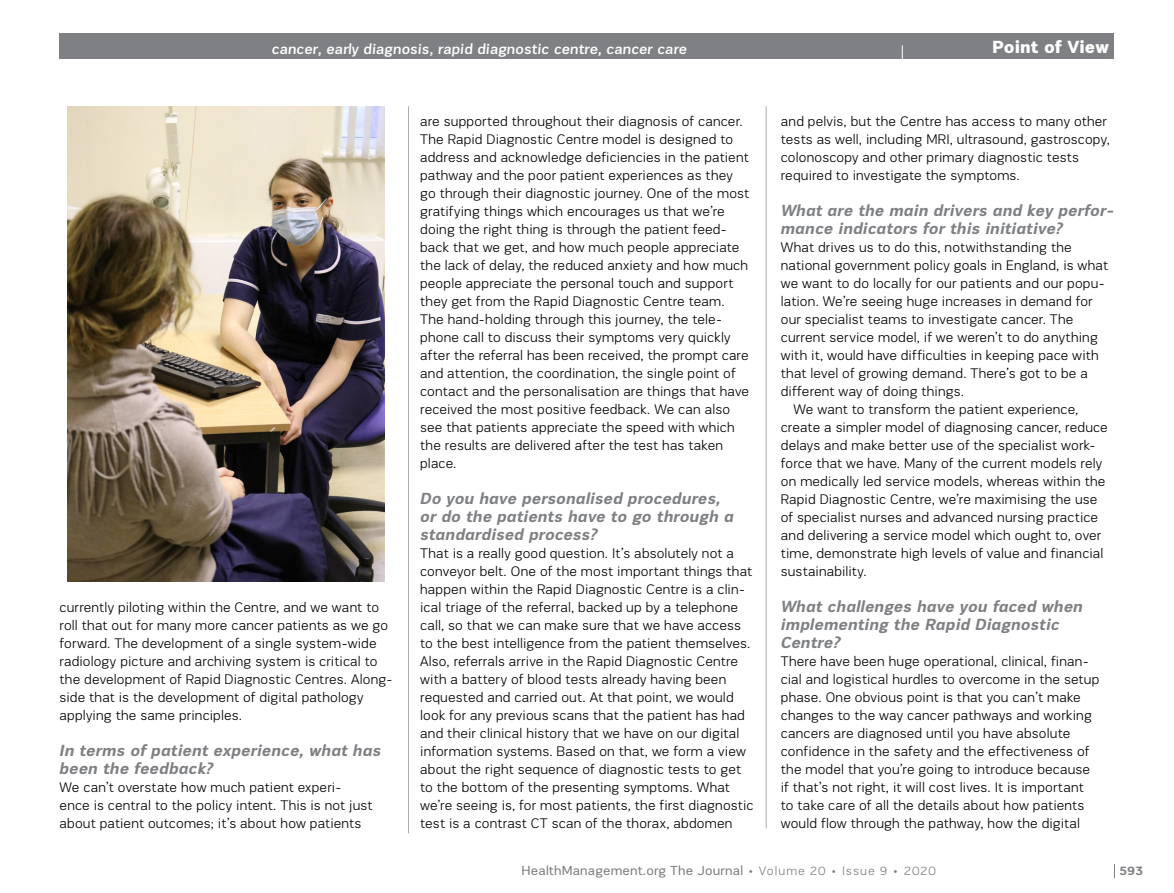
<style>
.page{position:relative;width:1174px;height:893px;background:#fff}
.page>*{position:absolute;margin:0;border:0;box-sizing:border-box;transform-origin:0 0}
.t1{font:900 18px "PRC Fidelity";color:#fff}
.t2{font:italic 700 16.5px/18px "PRC Fidelity";letter-spacing:.01em;color:#7e8083}
.t3{font:500 15px "PRC Fidelity";color:#fff}
.t4{font:300 14.25px/18px "PRC Fidelity";letter-spacing:.01em;color:#000}
.t5{font:13.5px "PRC Fidelity";letter-spacing:.01em;color:#7e8083}
.t6{font:700 12.75px "PRC Fidelity";color:#7e8083}
.s1{font-weight:300;font-size:12.75px}
</style>
<div class="page">
<div style="left:60px;top:34px;width:1054px;height:25px;background:#7e8083"></div>
<svg style="left:902px;top:45px;width:1px;height:14px"></svg>
<svg style="left:1114px;top:864px;width:1px;height:14px"></svg>
<img style="left:68px;top:106px;width:317px;height:475px">
<hr style="left:766px;top:106px;width:1px;height:722px;background:#a7a9ac">
<hr style="left:408px;top:106px;width:1px;height:727px;background:#a7a9ac">
<p class="t3" style="left:271px;top:41px;width:418px">cancer, early diagnosis, rapid diagnostic centre, cancer care</p>
<p class="t4" style="left:60px;top:598px;width:335px">currently piloting within the Centre, and we want to roll that out for many more cancer patients as we go forward. The development of a single system-wide radiology picture and archiving system is critical to the development of Rapid Diagnostic Centres. Along&shy;side that is the development of digital pathology applying the same principles.</p>
<p class="t2" style="left:60px;top:741px;width:323px">In terms of patient experience, what has been the feedback?</p>
<p class="t4" style="left:60px;top:778px;width:314px">We can’t overstate how much patient experi&shy;ence is central to the policy intent. This is not just about patient outcomes; it’s about how patients</p>
<p class="t4" style="left:420px;top:112px;width:330px">are supported throughout their diagnosis of cancer.<br>The Rapid Diagnostic Centre model is designed to address and acknowledge deficiencies in the patient pathway and the poor patient experiences as they go through their diagnostic journey. One of the most gratifying things which encourages us that we’re doing the right thing is through the patient feed&shy;back that we get, and how much people appreciate the lack of delay, the reduced anxiety and how much people appreciate the personal touch and support they get from the Rapid Diagnostic Centre team.<br>The hand-holding through this journey, the tele&shy;phone call to discuss their symptoms very quickly after the referral has been received, the prompt care and attention, the coordination, the single point of contact and the personalisation are things that have received the most positive feedback. We can also see that patients appreciate the speed with which the results are delivered after the test has taken place.</p>
<p class="t2" style="left:420px;top:489px;width:315px">Do you have personalised procedures, or do the patients have to go through a standardised process?</p>
<p class="t4" style="left:420px;top:544px;width:335px">That is a really good question. It’s absolutely not a conveyor belt. One of the most important things that happen within the Rapid Diagnostic Centre is a clin&shy;ical triage of the referral, backed up by a telephone call, so that we can make sure that we have access to the best intelligence from the patient themselves.<br>Also, referrals arrive in the Rapid Diagnostic Centre with a battery of blood tests already having been requested and carried out. At that point, we would look for any previous scans that the patient has had and their clinical history that we have on our digital information systems. Based on that, we form a view about the right sequence of diagnostic tests to get to the bottom of the presenting symptoms. What we’re seeing is, for most patients, the first diagnostic test is a contrast CT scan of the thorax, abdomen</p>
<p class="t1" style="left:992px;top:36px;width:118px">Point of View</p>
<p class="t4" style="left:781px;top:112px;width:330px">and pelvis, but the Centre has access to many other tests as well, including MRI, ultrasound, gastroscopy, colonoscopy and other primary diagnostic tests required to investigate the symptoms.</p>
<p class="t2" style="left:781px;top:201px;width:335px">What are the main drivers and key perfor&shy;mance indicators for this initiative?</p>
<p class="t4" style="left:781px;top:238px;width:292px">What drives us to do this, notwithstanding the</p>
<p class="t4" style="left:781px;top:256px;width:329px">national government policy goals in England, is what</p>
<p class="t4" style="left:781px;top:274px;width:326px">we want to do locally for our patients and our popu-</p>
<p class="t4" style="left:781px;top:292px;width:313px">lation. We’re seeing huge increases in demand for</p>
<p class="t4" style="left:781px;top:310px;width:294px">our specialist teams to investigate cancer. The</p>
<p class="t4" style="left:781px;top:328px;width:318px">current service model, if we weren’t to do anything</p>
<p class="t4" style="left:781px;top:346px;width:319px">with it, would have difficulties in keeping pace with</p>
<p class="t4" style="left:781px;top:364px;width:308px">that level of growing demand. There’s got to be a</p>
<p class="t4" style="left:781px;top:382px;width:185px">different way of doing things.</p>
<p class="t4" style="left:793px;top:400px;width:286px">We want to transform the patient experience,</p>
<p class="t4" style="left:781px;top:418px;width:328px">create a simpler model of diagnosing cancer, reduce</p>
<p class="t4" style="left:781px;top:436px;width:316px">delays and make better use of the specialist work-</p>
<p class="t4" style="left:781px;top:454px;width:323px">force that we have. Many of the current models rely</p>
<p class="t4" style="left:781px;top:472px;width:326px">on medically led service models, whereas within the</p>
<p class="t4" style="left:781px;top:490px;width:318px">Rapid Diagnostic Centre, we’re maximising the use</p>
<p class="t4" style="left:781px;top:508px;width:319px">of specialist nurses and advanced nursing practice</p>
<p class="t4" style="left:781px;top:526px;width:322px">and delivering a service model which ought to, over</p>
<p class="t4" style="left:781px;top:544px;width:324px">time, demonstrate high levels of value and financial</p>
<p class="t4" style="left:781px;top:562px;width:87px">sustainability.</p>
<p class="t2" style="left:781px;top:597px;width:303px">What challenges have you faced when implementing the Rapid Diagnostic<br>Centre?</p>
<p class="t4" style="left:781px;top:652px;width:320px">There have been huge operational, clinical, finan&shy;cial and logistical hurdles to overcome in the setup phase. One obvious point is that you can’t make changes to the way cancer pathways and working cancers are diagnosed until you have absolute confidence in the safety and the effectiveness of the model that you’re going to introduce because if that’s not right, it will cost lives. It is important to take care of all the details about how patients would flow through the pathway, how the digital</p>
<p class="t5" style="left:521px;top:863px;width:416px">HealthManagement.org The Journal <span class="s1">• Volume 20 • Issue 9 • 2020</span></p>
<p class="t6" style="left:1119px;top:863px;width:25px">593</p>
</div>
